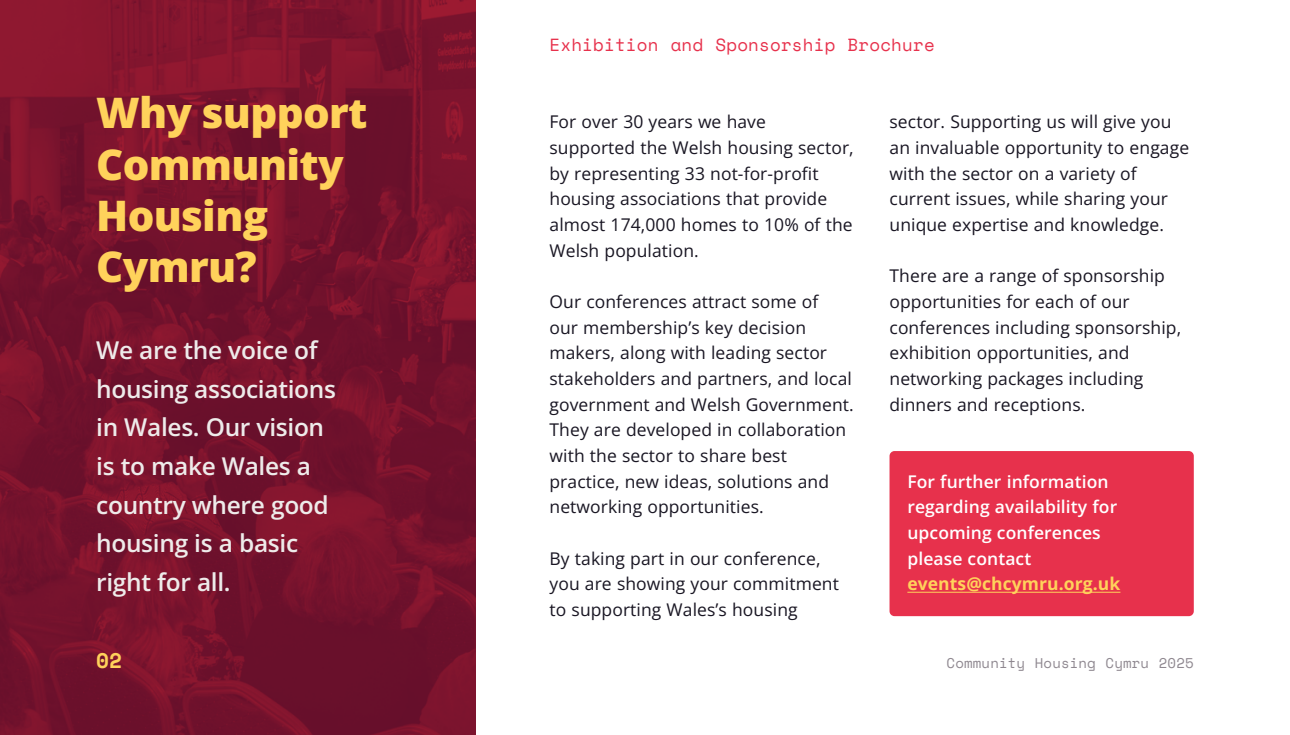
<style>
.page{position:relative;width:1290px;height:735px;background:#fff}
.page>*{position:absolute;margin:0;border:0;box-sizing:border-box;transform-origin:0 0}
.Heading_3{font:800 42px/51.3px "Open Sans";letter-spacing:-.015em;color:#ffd25b}
.Heading_5{font:600 24.5px/38.5px "Open Sans";letter-spacing:-.015em;color:#eeebea}
.t1{font:700 21px "Space Mono";color:#ffd25b}
.Body_NoIndent{font:17.5px/25.7px "Open Sans";letter-spacing:.005em;color:#191623}
.Body_NoIndent-2{font:600 17.5px/25.7px "Open Sans";letter-spacing:.005em;color:#fff}
.t2{font:17.5px "Space Mono";letter-spacing:.01em;color:#e7314c}
.Body_NoIndent-3{font:700 17.5px "Open Sans";letter-spacing:.005em;color:#ffd25b}
.t3{font:14px "Space Mono";letter-spacing:.01em;color:#8f8890}
</style>
<div class="page">
<img style="left:0;top:0;width:475px;height:734px">
<div style="left:889px;top:451px;width:305px;height:164px;background:#e7314c;border-radius:5px"></div>
<hr style="left:907px;top:591px;width:213px;height:1px;background:#ffd25b">
<p class="Heading_3" style="left:96px;top:86px;width:273px">Why support<br>Community<br>Housing<br>Cymru?</p>
<p class="Heading_5" style="left:96px;top:330px;width:241px">We are the voice of housing associations in Wales. Our vision is to make Wales a country where good housing is a basic</p>
<p class="Heading_5" style="left:96px;top:561px;width:136px">right for all.</p>
<p class="t2" style="left:549px;top:32px;width:387px">Exhibition and Sponsorship Brochure</p>
<p class="Body_NoIndent" style="left:549px;top:109px;width:306px">For over 30 years we have supported the Welsh housing sector, by representing 33 not-for-profit housing associations that provide almost 174,000 homes to 10% of the<br>Welsh population.</p>
<p class="Body_NoIndent" style="left:549px;top:288px;width:306px">Our conferences attract some of<br>our membership’s key decision makers, along with leading sector stakeholders and partners, and local government and Welsh Government.<br>They are developed in collaboration with the sector to share best practice, new ideas, solutions and networking opportunities.</p>
<p class="Body_NoIndent" style="left:549px;top:545px;width:291px">By taking part in our conference, you are showing your commitment to supporting Wales’s housing</p>
<p class="Body_NoIndent" style="left:889px;top:109px;width:301px">sector. Supporting us will give you an invaluable opportunity to engage with the sector on a variety of current issues, while sharing your unique expertise and knowledge.</p>
<p class="Body_NoIndent" style="left:889px;top:262px;width:293px">There are a range of sponsorship opportunities for each of our conferences including sponsorship, exhibition opportunities, and networking packages including dinners and receptions.</p>
<p class="Body_NoIndent-2" style="left:907px;top:468px;width:211px">For further information regarding availability for upcoming conferences</p>
<p class="Body_NoIndent-2" style="left:907px;top:545px;width:125px">please contact</p>
<p class="Body_NoIndent-3" style="left:907px;top:571px;width:214px">events@chcymru.org.uk</p>
<p class="t1" style="left:96px;top:643px;width:27px">02</p>
<p class="t3" style="left:946px;top:651px;width:249px">Community Housing Cymru 2025</p>
</div>
